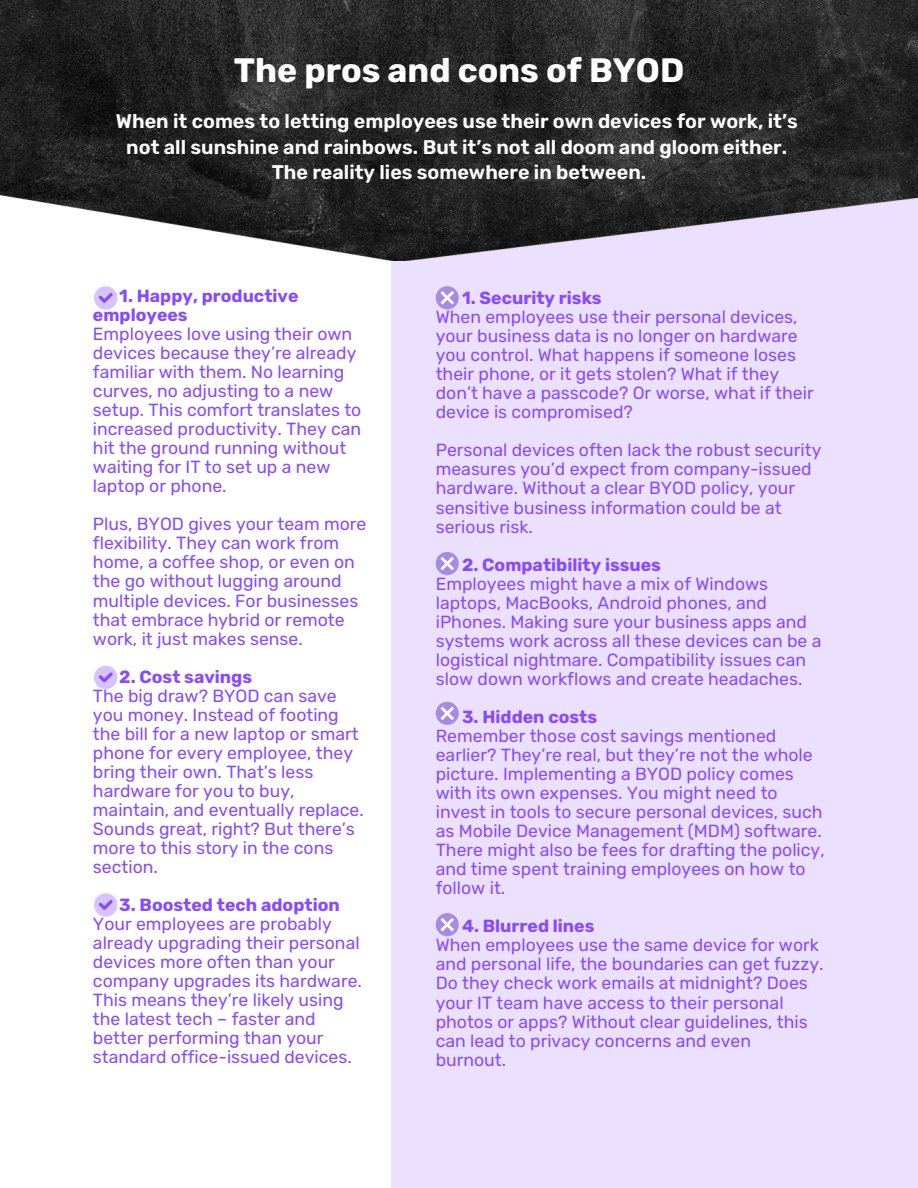
<style>
.page{position:relative;width:918px;height:1188px;background:#fff}
.page>*{position:absolute;margin:0;border:0;box-sizing:border-box;transform-origin:0 0}
.t1{font:700 33.9px "Rubik";color:#fff}
.t2{font:600 19.8px/25.3px "Rubik";color:#fff;text-align:center}
.t3{font:17.55px/19px "Rubik";color:#874bff}
.t4{font:700 17.55px/19px "Rubik";color:#874bff}
</style>
<div class="page">
<div style="left:391px;top:176px;width:527px;height:1012px;background:#ebe1ff"></div>
<img style="left:0;top:0;width:918px;height:261px">
<svg style="left:94px;top:286px;width:23px;height:24px"></svg>
<svg style="left:94px;top:666px;width:23px;height:23px"></svg>
<svg style="left:94px;top:893px;width:23px;height:24px"></svg>
<svg style="left:436px;top:286px;width:22px;height:24px"></svg>
<svg style="left:436px;top:552px;width:22px;height:23px"></svg>
<svg style="left:436px;top:702px;width:22px;height:23px"></svg>
<svg style="left:436px;top:913px;width:22px;height:23px"></svg>
<h1 class="t1" style="left:234px;top:51px;width:452px">The pros and cons of BYOD</h1>
<p class="t2" style="left:116px;top:109px;width:683px">When it comes to letting employees use their own devices for work, it’s not all sunshine and rainbows. But it’s not all doom and gloom either.<br>The reality lies somewhere in between.</p>
<p class="t4" style="left:93px;top:287px;width:207px;text-indent:26px">1. Happy, productive employees</p>
<p class="t3" style="left:93px;top:325px;width:270px">Employees love using their own devices because they’re already familiar with them. No learning curves, no adjusting to a new setup. This comfort translates to increased productivity. They can hit the ground running without waiting for IT to set up a new laptop or phone.</p>
<p class="t3" style="left:93px;top:515px;width:275px">Plus, BYOD gives your team more flexibility. They can work from home, a coffee shop, or even on the go without lugging around multiple devices. For businesses that embrace hybrid or remote work, it just makes sense.</p>
<p class="t4" style="left:119px;top:668px;width:134px">2. Cost savings</p>
<p class="t3" style="left:93px;top:687px;width:272px">The big draw? BYOD can save you money. Instead of footing the bill for a new laptop or smart phone for every employee, they bring their own. That’s less hardware for you to buy, maintain, and eventually replace.<br>Sounds great, right? But there’s more to this story in the cons section.</p>
<p class="t4" style="left:119px;top:896px;width:222px">3. Boosted tech adoption</p>
<p class="t3" style="left:93px;top:915px;width:271px">Your employees are probably already upgrading their personal devices more often than your company upgrades its hardware.<br>This means they’re likely using the latest tech – faster and better performing than your standard office-issued devices.</p>
<p class="t4" style="left:462px;top:289px;width:141px">1. Security risks</p>
<p class="t3" style="left:436px;top:308px;width:379px">When employees use their personal devices, your business data is no longer on hardware you control. What happens if someone loses their phone, or it gets stolen? What if they don’t have a passcode? Or worse, what if their device is compromised?</p>
<p class="t3" style="left:436px;top:441px;width:387px">Personal devices often lack the robust security measures you’d expect from company-issued hardware. Without a clear BYOD policy, your sensitive business information could be at serious risk.</p>
<p class="t4" style="left:462px;top:555px;width:201px">2. Compatibility issues</p>
<p class="t3" style="left:436px;top:575px;width:387px">Employees might have a mix of Windows laptops, MacBooks, Android phones, and iPhones. Making sure your business apps and systems work across all these devices can be a logistical nightmare. Compatibility issues can slow down workflows and create headaches.</p>
<p class="t4" style="left:462px;top:708px;width:137px">3. Hidden costs</p>
<p class="t3" style="left:436px;top:727px;width:390px">Remember those cost savings mentioned earlier? They’re real, but they’re not the whole picture. Implementing a BYOD policy comes with its own expenses. You might need to invest in tools to secure personal devices, such as Mobile Device Management (MDM) software.<br>There might also be fees for drafting the policy, and time spent training employees on how to follow it.</p>
<p class="t4" style="left:462px;top:917px;width:134px">4. Blurred lines</p>
<p class="t3" style="left:436px;top:936px;width:389px">When employees use the same device for work and personal life, the boundaries can get fuzzy.<br>Do they check work emails at midnight? Does your IT team have access to their personal photos or apps? Without clear guidelines, this can lead to privacy concerns and even burnout.</p>
</div>
